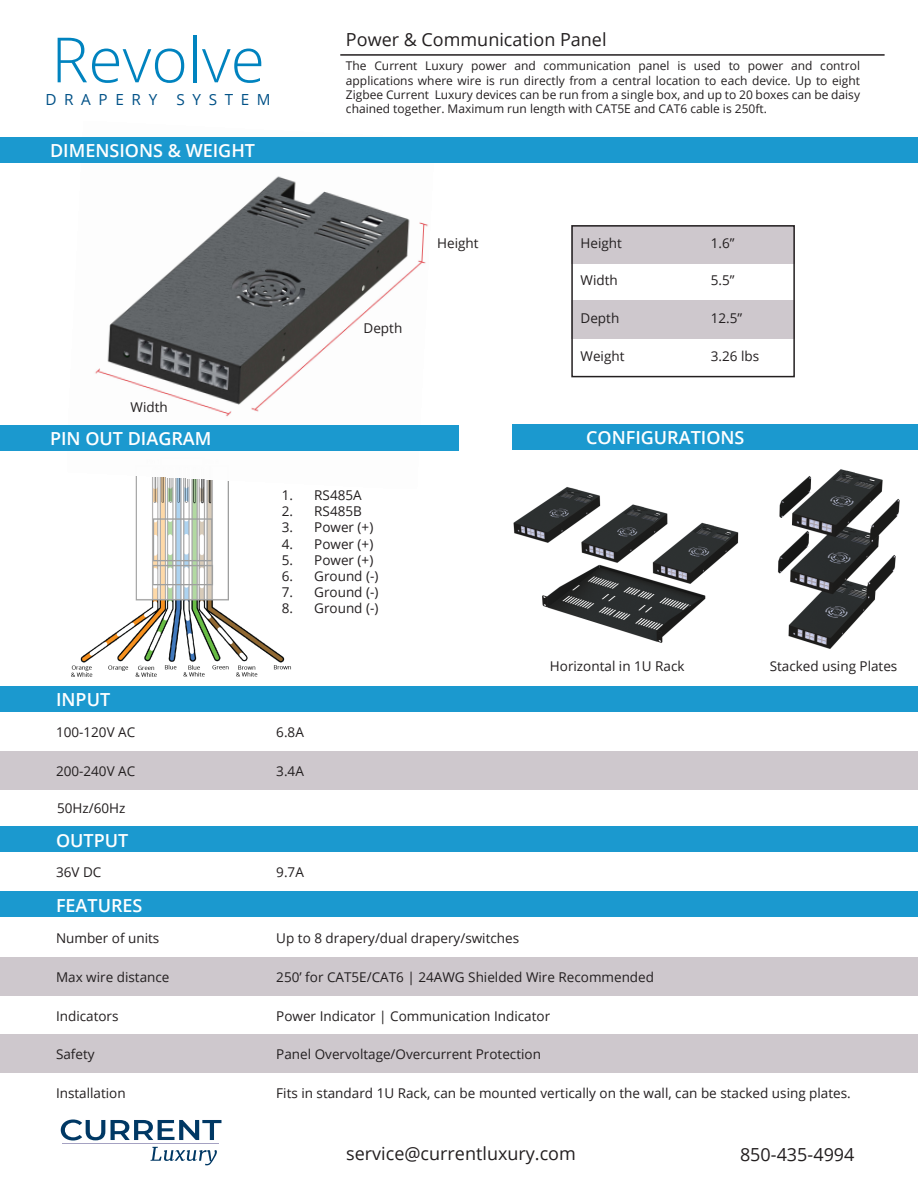
<style>
.page{position:relative;width:918px;height:1188px;background:#fff}
.page>*{position:absolute;margin:0;border:0;box-sizing:border-box;transform-origin:0 0}
.t1{font:300 62.4px "Open Sans";color:#0083bf}
.t2{font:600 18px "Open Sans";color:#fff}
.t3{font:18px "Open Sans";color:#231f20}
.t4{font:15.3px "Open Sans";letter-spacing:.5em;color:#005187}
.t5{font:13.5px "Open Sans";color:#231f20}
.t6{font:12px/14.4px "Open Sans";color:#231f20;text-align:justify}
</style>
<div class="page">
<img style="left:71px;top:489px;width:220px;height:188px">
<img style="left:95px;top:176px;width:333px;height:313px">
<div style="left:0;top:751px;width:918px;height:39px;background:#cec8cd"></div>
<div style="left:0;top:137px;width:918px;height:26px;background:#1b99cf"></div>
<div style="left:0;top:686px;width:918px;height:26px;background:#1b99cf"></div>
<div style="left:0;top:826px;width:918px;height:26px;background:#1b99cf"></div>
<hr style="left:340px;top:54px;width:545px;height:2px;background:#231f20">
<div style="left:0;top:891px;width:918px;height:26px;background:#1b99cf"></div>
<div style="left:0;top:957px;width:918px;height:39px;background:#cec8cd"></div>
<div style="left:0;top:1034px;width:918px;height:39px;background:#cec8cd"></div>
<div style="left:0;top:425px;width:459px;height:26px;background:#1b99cf"></div>
<div style="left:513px;top:424px;width:405px;height:26px;background:#1b99cf"></div>
<div style="left:571px;top:300px;width:224px;height:38px;background:#cec8cd"></div>
<div style="left:571px;top:225px;width:224px;height:38px;background:#cec8cd"></div>
<div style="left:571px;top:225px;width:224px;height:152px;border:2px solid #231f20"></div>
<svg style="left:150px;top:1147px;width:67px;height:18px"></svg>
<svg style="left:61px;top:1119px;width:44px;height:22px"></svg>
<svg style="left:111px;top:1120px;width:110px;height:20px"></svg>
<hr style="left:63px;top:1143px;width:156px;height:1px;background:#a5a2c2">
<img style="left:513px;top:487px;width:226px;height:156px">
<img style="left:777px;top:469px;width:123px;height:180px">
<p class="t1" style="left:51px;top:17px;width:215px">Revolve</p>
<p class="t4" style="left:45px;top:89px;width:113px">DRAPERY</p>
<p class="t4" style="left:176px;top:89px;width:96px">SYSTEM</p>
<p class="t2" style="left:50px;top:138px;width:207px">DIMENSIONS &amp; WEIGHT</p>
<p class="t3" style="left:346px;top:27px;width:262px">Power &amp; Communication Panel</p>
<p class="t6" style="left:346px;top:58px;width:516px">The Current Luxury power and communication panel is used to power and control applications where wire is run directly from a central location to each device. Up to eight Zigbee Current Luxury devices can be run from a single box, and up to 20 boxes can be daisy chained together. Maximum run length with CAT5E and CAT6 cable is 250ft.</p>
<p class="t5" style="left:131px;top:398px;width:39px">Width</p>
<p class="t2" style="left:50px;top:426px;width:163px">PIN OUT DIAGRAM</p>
<p class="t2" style="left:56px;top:687px;width:56px">INPUT</p>
<p class="t5" style="left:364px;top:319px;width:40px">Depth</p>
<p class="t5" style="left:437px;top:234px;width:43px">Height</p>
<p class="t5" style="left:282px;top:486px;width:81px">1. RS485A</p>
<p class="t5" style="left:282px;top:502px;width:82px">2. RS485B</p>
<p class="t5" style="left:282px;top:518px;width:93px">3. Power (+)</p>
<p class="t5" style="left:282px;top:534px;width:93px">4. Power (+)</p>
<p class="t5" style="left:282px;top:551px;width:93px">5. Power (+)</p>
<p class="t5" style="left:282px;top:567px;width:98px">6. Ground (-)</p>
<p class="t5" style="left:282px;top:583px;width:98px">7. Ground (-)</p>
<p class="t5" style="left:282px;top:599px;width:98px">8. Ground (-)</p>
<p class="t5" style="left:581px;top:234px;width:43px">Height</p>
<p class="t5" style="left:581px;top:271px;width:39px">Width</p>
<p class="t5" style="left:581px;top:309px;width:40px">Depth</p>
<p class="t5" style="left:581px;top:347px;width:45px">Weight</p>
<p class="t5" style="left:711px;top:234px;width:25px">1.6”</p>
<p class="t5" style="left:711px;top:271px;width:25px">5.5”</p>
<p class="t5" style="left:711px;top:309px;width:33px">12.5”</p>
<p class="t5" style="left:711px;top:347px;width:50px">3.26 lbs</p>
<p class="t2" style="left:586px;top:425px;width:160px">CONFIGURATIONS</p>
<p class="t5" style="left:550px;top:657px;width:136px">Horizontal in 1U Rack</p>
<p class="t5" style="left:770px;top:657px;width:129px">Stacked using Plates</p>
<p class="t5" style="left:56px;top:723px;width:81px">100-120V AC</p>
<p class="t5" style="left:276px;top:723px;width:29px">6.8A</p>
<p class="t5" style="left:56px;top:762px;width:81px">200-240V AC</p>
<p class="t5" style="left:276px;top:762px;width:29px">3.4A</p>
<p class="t5" style="left:57px;top:799px;width:70px">50Hz/60Hz</p>
<p class="t2" style="left:56px;top:828px;width:74px">OUTPUT</p>
<p class="t5" style="left:56px;top:863px;width:47px">36V DC</p>
<p class="t5" style="left:276px;top:863px;width:29px">9.7A</p>
<p class="t2" style="left:56px;top:893px;width:88px">FEATURES</p>
<p class="t5" style="left:56px;top:928px;width:105px">Number of units</p>
<p class="t5" style="left:276px;top:928px;width:244px">Up to 8 drapery/dual drapery/switches</p>
<p class="t5" style="left:56px;top:968px;width:115px">Max wire distance</p>
<p class="t5" style="left:276px;top:968px;width:379px">250’ for CAT5E/CAT6 | 24AWG Shielded Wire Recommended</p>
<p class="t5" style="left:56px;top:1007px;width:64px">Indicators</p>
<p class="t5" style="left:276px;top:1007px;width:275px">Power Indicator | Communication Indicator</p>
<p class="t5" style="left:56px;top:1045px;width:40px">Safety</p>
<p class="t5" style="left:276px;top:1045px;width:266px">Panel Overvoltage/Overcurrent Protection</p>
<p class="t5" style="left:56px;top:1084px;width:71px">Installation</p>
<p class="t5" style="left:276px;top:1084px;width:576px">Fits in standard 1U Rack, can be mounted vertically on the wall, can be stacked using plates.</p>
<p class="t3" style="left:346px;top:1141px;width:231px">service@currentluxury.com</p>
<p class="t3" style="left:740px;top:1142px;width:116px">850-435-4994</p>
</div>
